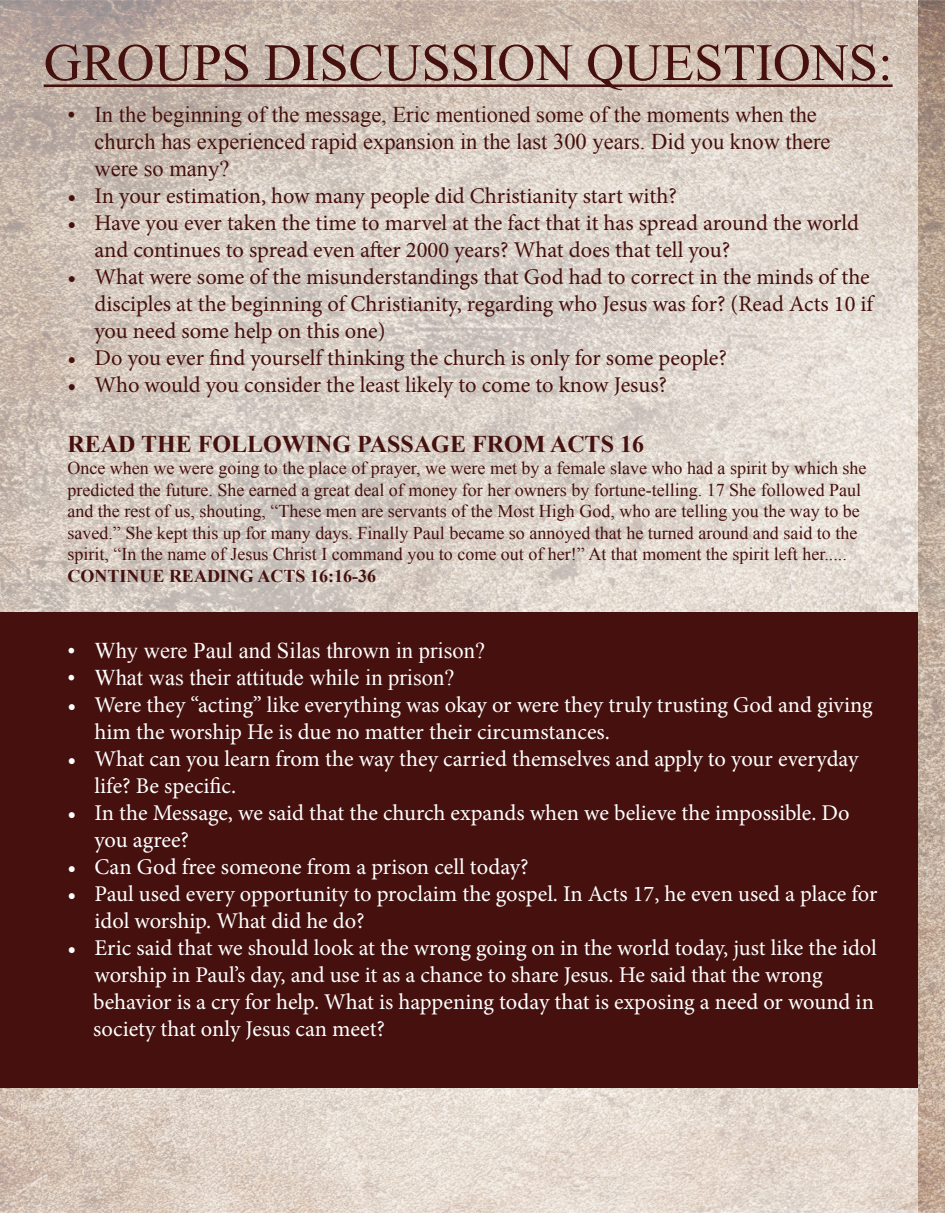
<style>
.page{position:relative;width:945px;height:1215px;background:#fff}
.page>*{position:absolute;margin:0;border:0;box-sizing:border-box;transform-origin:0 0}
.t1{font:52.5px "Times New Roman";color:#45100d}
.t2{font:700 24px "Times New Roman";color:#45100d}
.t3{font:22.5px/27px "Minion Pro";letter-spacing:-.005em;color:#fff}
.t4{font:22.5px/27px "Minion Pro";letter-spacing:-.005em;color:#45100d}
.t5{font:22.5px/27px "Times New Roman";color:#45100d}
.t6{font:22.5px "Times New Roman";color:#fff}
.t7{font:18px/21.6px "Times New Roman";color:#45100d}
.s1{font-weight:700}
</style>
<div class="page">
<img style="left:0;top:0;width:918px;height:1213px">
<div style="left:0;top:613px;width:918px;height:475px;background:#45100d"></div>
<img style="left:918px;top:0;width:27px;height:1213px">
<hr style="left:44px;top:84px;width:849px;height:3px;background:#45100d">
<p class="t1" style="left:44px;top:27px;width:850px">GROUPS DISCUSSION QUESTIONS:</p>
<p class="t5" style="left:94px;top:101px;width:738px;text-indent:-27px">• In the beginning of the message, Eric mentioned some of the moments when the church has experienced rapid expansion in the last 300 years. Did you know there were so many?</p>
<p class="t4" style="left:68px;top:183px;width:611px">• In your estimation, how many people did Christianity start with?</p>
<p class="t4" style="left:94px;top:210px;width:766px;text-indent:-27px">• Have you ever taken the time to marvel at the fact that it has spread around the world and continues to spread even after 2000 years? What does that tell you?</p>
<p class="t4" style="left:94px;top:264px;width:780px;text-indent:-27px">• What were some of the misunderstandings that God had to correct in the minds of the disciples at the beginning of Christianity, regarding who Jesus was for? (Read Acts 10 if you need some help on this one)</p>
<p class="t4" style="left:68px;top:345px;width:661px">• Do you ever find yourself thinking the church is only for some people?</p>
<p class="t4" style="left:68px;top:372px;width:601px">• Who would you consider the least likely to come to know Jesus?</p>
<p class="t2" style="left:68px;top:428px;width:578px">READ THE FOLLOWING PASSAGE FROM ACTS 16</p>
<p class="t7" style="left:68px;top:457px;width:801px">Once when we were going to the place of prayer, we were met by a female slave who had a spirit by which she predicted the future. She earned a great deal of money for her owners by fortune-telling. 17 She followed Paul and the rest of us, shouting, “These men are servants of the Most High God, who are telling you the way to be saved.” She kept this up for many days. Finally Paul became so annoyed that he turned around and said to the spirit, “In the name of Jesus Christ I command you to come out of her!” At that moment the spirit left her.....<br><span class="s1">CONTINUE READING ACTS 16:16-36</span></p>
<p class="t6" style="left:68px;top:636px;width:419px">• Why were Paul and Silas thrown in prison?</p>
<p class="t6" style="left:68px;top:663px;width:388px">• What was their attitude while in prison?</p>
<p class="t3" style="left:94px;top:692px;width:780px;text-indent:-27px">• Were they “acting” like everything was okay or were they truly trusting God and giving him the worship He is due no matter their circumstances.</p>
<p class="t3" style="left:94px;top:746px;width:765px;text-indent:-27px">• What can you learn from the way they carried themselves and apply to your everyday life? Be specific.</p>
<p class="t3" style="left:94px;top:800px;width:757px;text-indent:-27px">• In the Message, we said that the church expands when we believe the impossible. Do you agree?</p>
<p class="t3" style="left:68px;top:854px;width:463px">• Can God free someone from a prison cell today?</p>
<p class="t3" style="left:94px;top:881px;width:785px;text-indent:-27px">• Paul used every opportunity to proclaim the gospel. In Acts 17, he even used a place for idol worship. What did he do?</p>
<p class="t3" style="left:94px;top:935px;width:784px;text-indent:-27px">• Eric said that we should look at the wrong going on in the world today, just like the idol worship in Paul’s day, and use it as a chance to share Jesus. He said that the wrong</p>
<p class="t3" style="left:93px;top:989px;width:782px">behavior is a cry for help. What is happening today that is exposing a need or wound in society that only Jesus can meet?</p>
</div>
